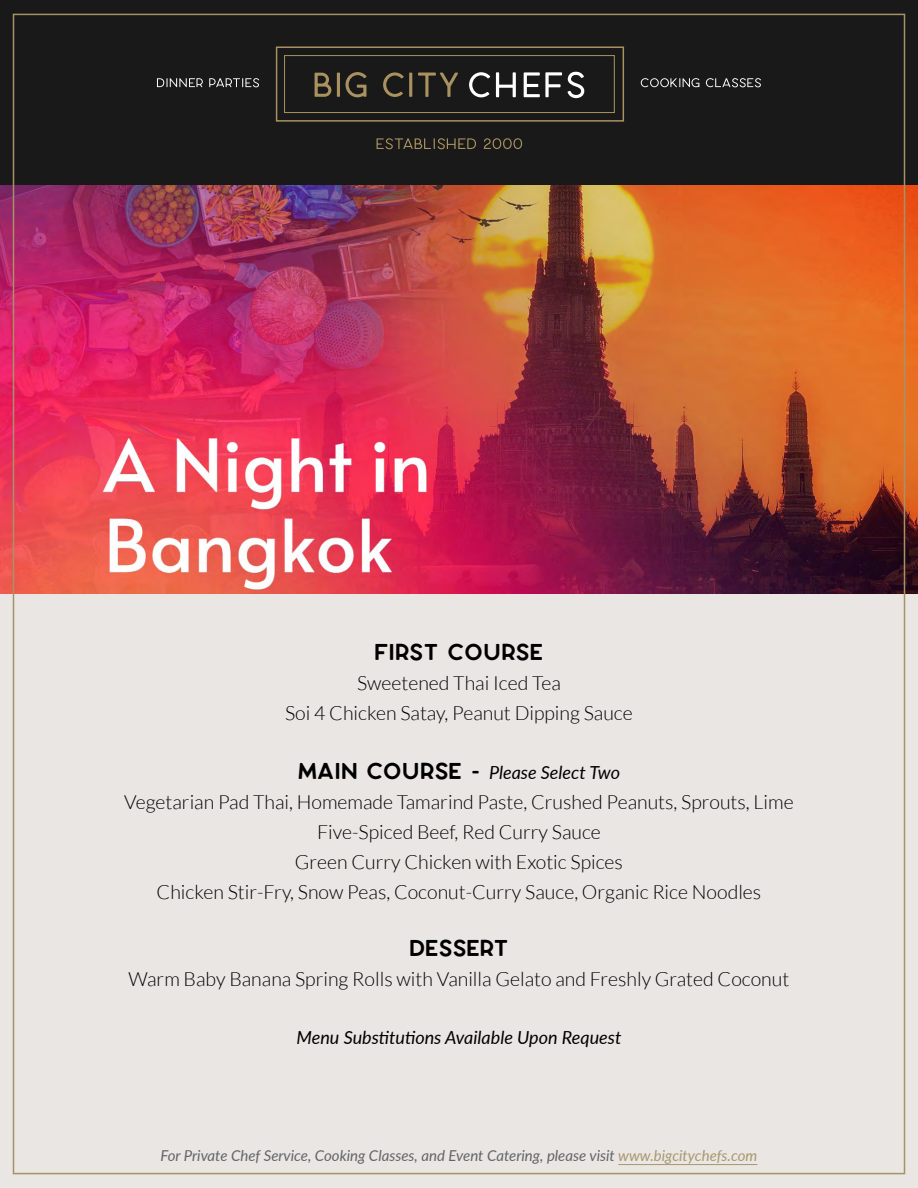
<style>
.page{position:relative;width:918px;height:1188px;background:#e9e6e4}
.page>*{position:absolute;margin:0;border:0;box-sizing:border-box;transform-origin:0 0}
.t1{font:900 27px "Larosa";color:#000}
.t2{font:300 19.5px/30px "Lato";color:#000;text-align:center}
.t3{font:italic 18px "Lato";color:#000}
.t4{font:italic 15px "Lato";color:#636466}
.s1{font-family:"Larosa";font-weight:900;font-style:normal;font-size:27px}
.s2{font-family:"Larosa";font-weight:700;font-style:normal;font-size:27px}
.s3{color:#a9986c}
</style>
<div class="page">
<div style="left:0;top:0;width:918px;height:185px;background:#191919"></div>
<div style="left:276px;top:46px;width:348px;height:76px;border:2px solid #a99260"></div>
<div style="left:284px;top:55px;width:331px;height:58px;border:1px solid #a99260"></div>
<svg style="left:315px;top:73px;width:16px;height:24px"></svg>
<hr style="left:337px;top:73px;width:3px;height:24px;background:#a99260">
<svg style="left:346px;top:72px;width:21px;height:25px"></svg>
<svg style="left:383px;top:72px;width:21px;height:25px"></svg>
<hr style="left:409px;top:73px;width:3px;height:24px;background:#a99260">
<svg style="left:418px;top:73px;width:40px;height:24px"></svg>
<svg style="left:469px;top:72px;width:21px;height:25px"></svg>
<svg style="left:496px;top:72px;width:20px;height:25px"></svg>
<svg style="left:524px;top:72px;width:61px;height:26px"></svg>
<svg style="left:157px;top:78px;width:46px;height:9px"></svg>
<svg style="left:209px;top:78px;width:50px;height:9px"></svg>
<svg style="left:641px;top:78px;width:58px;height:9px"></svg>
<svg style="left:706px;top:78px;width:55px;height:9px"></svg>
<svg style="left:377px;top:138px;width:99px;height:11px"></svg>
<svg style="left:484px;top:138px;width:38px;height:11px"></svg>
<img style="left:0;top:185px;width:918px;height:409px">
<hr style="left:618px;top:1164px;width:139px;height:1px;background:#a9986c">
<h1 class="t1" style="left:375px;top:635px;width:170px">FIRST COURSE</h1>
<p class="t2" style="left:285px;top:668px;width:349px">Sweetened Thai Iced Tea<br>Soi 4 Chicken Satay, Peanut Dipping Sauce</p>
<p class="t3" style="left:298px;top:759px;width:324px"><span class="s1">MAIN COURSE</span> <span class="s2">-</span> Please Select Two</p>
<p class="t2" style="left:124px;top:787px;width:671px">Vegetarian Pad Thai, Homemade Tamarind Paste, Crushed Peanuts, Sprouts, Lime Five-Spiced Beef, Red Curry Sauce<br>Green Curry Chicken with Exotic Spices<br>Chicken Stir-Fry, Snow Peas, Coconut-Curry Sauce, Organic Rice Noodles</p>
<h1 class="t1" style="left:409px;top:930px;width:101px">DESSERT</h1>
<p class="t2" style="left:129px;top:964px;width:662px">Warm Baby Banana Spring Rolls with Vanilla Gelato and Freshly Grated Coconut</p>
<p class="t3" style="left:297px;top:1025px;width:326px">Menu Substitutions Available Upon Request</p>
<p class="t4" style="left:160px;top:1145px;width:598px">For Private Chef Service, Cooking Classes, and Event Catering, please visit <span class="s3">www.bigcitychefs.com</span></p>
</div>
